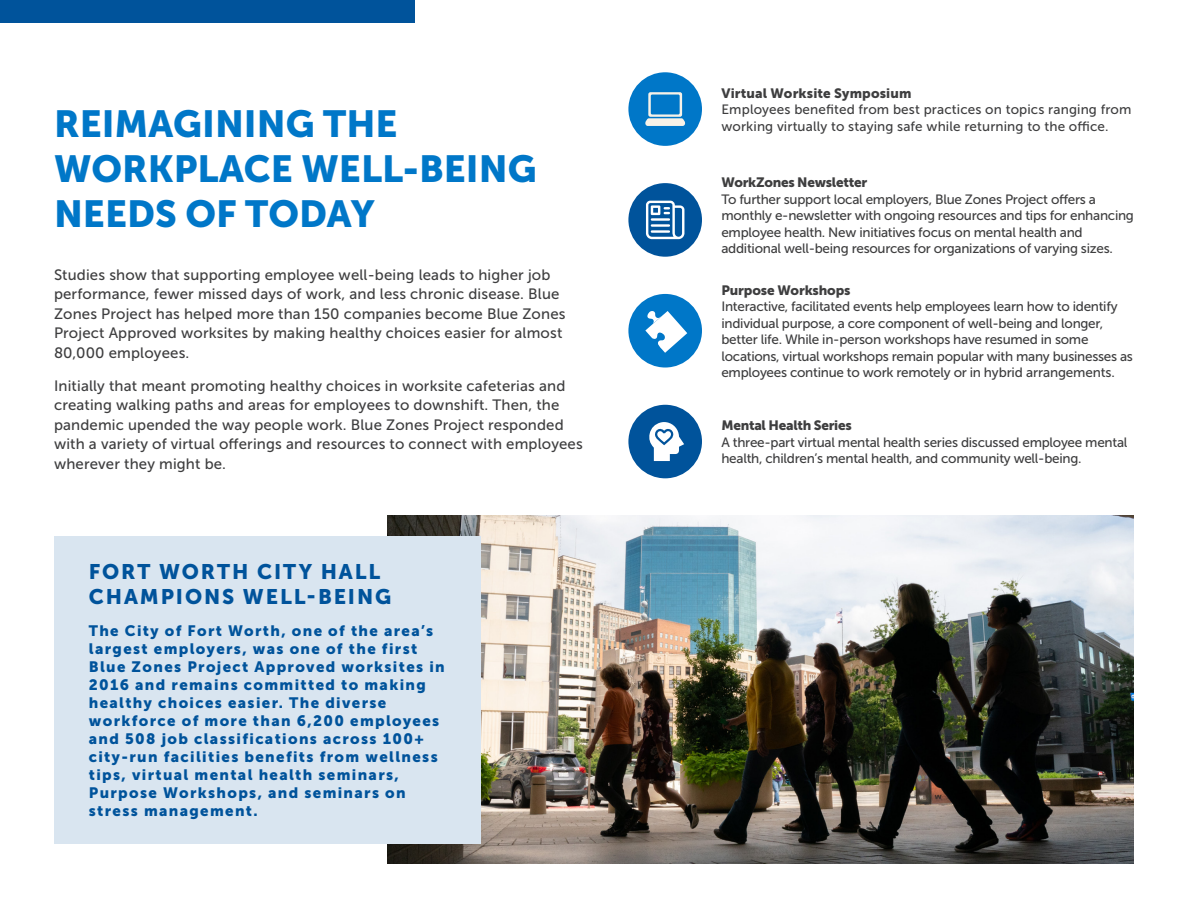
<style>
.page{position:relative;width:1188px;height:918px;background:#fff}
.page>*{position:absolute;margin:0;border:0;box-sizing:border-box;transform-origin:0 0}
.t1{font:37.5px/45px "Museo Sans W01 900";color:#0077c8}
.t2{font:21px "Museo Sans 900";letter-spacing:.09em;color:#00539b}
.t3{font:15px/19.5px "Museo Sans 500";letter-spacing:.01em;color:#3e3e3f}
.t4{font:15px/18px "Museo Sans 900";letter-spacing:.09em;color:#00539b}
.t5{font:13.5px/16.5px "Museo Sans 500";letter-spacing:-.02em;color:#3e3e3f}
.t6{font:13.5px/16.5px "Museo Sans 500";letter-spacing:.01em;color:#3e3e3f}
.t7{font:13.5px "Museo Sans 900";letter-spacing:-.01em;color:#3e3e3f}
.t8{font:13.5px "Museo Sans 900";letter-spacing:.01em;color:#3e3e3f}
</style>
<div class="page">
<div style="left:628px;top:405px;width:74px;height:73px;background:#00539b;border-radius:50%"></div>
<svg style="left:649px;top:422px;width:35px;height:39px"></svg>
<div style="left:0;top:0;width:414px;height:23px;background:#00539b"></div>
<img style="left:387px;top:515px;width:747px;height:349px">
<div style="left:54px;top:536px;width:427px;height:307px;background:#d9e5f0"></div>
<div style="left:628px;top:72px;width:74px;height:74px;background:#0077c8;border-radius:50%"></div>
<svg style="left:645px;top:92px;width:40px;height:34px"></svg>
<div style="left:628px;top:294px;width:74px;height:74px;background:#0077c8;border-radius:50%"></div>
<svg style="left:645px;top:311px;width:42px;height:42px"></svg>
<div style="left:628px;top:183px;width:74px;height:74px;background:#00539b;border-radius:50%"></div>
<svg style="left:646px;top:201px;width:38px;height:38px"></svg>
<p class="t1" style="left:54px;top:102px;width:345px">REIMAGINING THE</p>
<p class="t1" style="left:54px;top:147px;width:484px">WORKPLACE WELL-BEING<br>NEEDS OF TODAY</p>
<p class="t3" style="left:54px;top:265px;width:513px">Studies show that supporting employee well-being leads to higher job performance, fewer missed days of work, and less chronic disease. Blue Zones Project has helped more than 150 companies become Blue Zones Project Approved worksites by making healthy choices easier for almost 80,000 employees.</p>
<p class="t3" style="left:54px;top:376px;width:530px">Initially that meant promoting healthy choices in worksite cafeterias and creating walking paths and areas for employees to downshift. Then, the pandemic upended the way people work. Blue Zones Project responded with a variety of virtual offerings and resources to connect with employees wherever they might be.</p>
<p class="t2" style="left:89px;top:560px;width:293px">FORT WORTH CITY HALL</p>
<p class="t2" style="left:89px;top:585px;width:304px">CHAMPIONS WELL-BEING</p>
<p class="t4" style="left:89px;top:621px;width:357px">The City of Fort Worth, one of the area’s largest employers, was one of the first Blue Zones Project Approved worksites in 2016 and remains committed to making healthy choices easier. The diverse workforce of more than 6,200 employees and 508 job classifications across 100+ city-run facilities benefits from wellness tips, virtual mental health seminars, Purpose Workshops, and seminars on stress management.</p>
<p class="t8" style="left:721px;top:85px;width:192px">Virtual Worksite Symposium</p>
<p class="t6" style="left:721px;top:101px;width:411px">Employees benefited from best practices on topics ranging from working virtually to staying safe while returning to the office.</p>
<p class="t7" style="left:721px;top:175px;width:147px">WorkZones Newsletter</p>
<p class="t5" style="left:721px;top:191px;width:414px">To further support local employers, Blue Zones Project offers a monthly e-newsletter with ongoing resources and tips for enhancing employee health. New initiatives focus on mental health and additional well-being resources for organizations of varying sizes.</p>
<p class="t7" style="left:721px;top:282px;width:131px">Purpose Workshops</p>
<p class="t5" style="left:721px;top:298px;width:413px">Interactive, facilitated events help employees learn how to identify individual purpose, a core component of well-being and longer, better life. While in-person workshops have resumed in some locations, virtual workshops remain popular with many businesses as employees continue to work remotely or in hybrid arrangements.</p>
<p class="t7" style="left:721px;top:418px;width:132px">Mental Health Series</p>
<p class="t5" style="left:721px;top:434px;width:408px">A three-part virtual mental health series discussed employee mental health, children’s mental health, and community well-being.</p>
</div>
